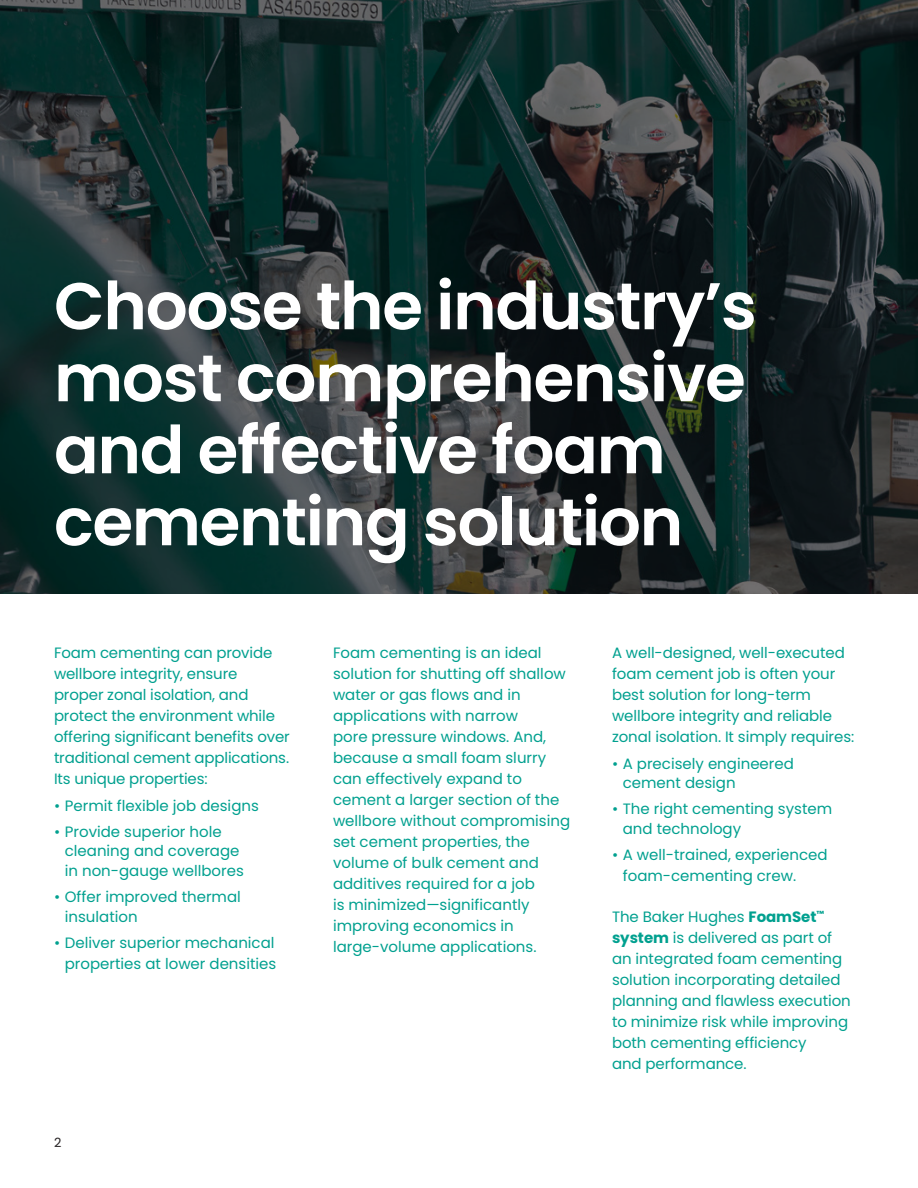
<style>
.page{position:relative;width:918px;height:1188px;background:#fff}
.page>*{position:absolute;margin:0;border:0;box-sizing:border-box;transform-origin:0 0}
._44pt-headline-OFS{font:600 66px/72px "Poppins";letter-spacing:-.02em;color:#fff}
._11pt-body_large_tex{font:15px/21px "Poppins";color:#00a08f}
.t1{font:12.75px "Poppins";color:#231f20}
.s1{font-weight:700}
</style>
<div class="page">
<svg style="left:0;top:0;width:918px;height:594px;background:#1a2d2d"></svg>
<p class="_44pt-headline-OFS" style="left:54px;top:270px;width:704px">Choose the industry’s most comprehensive and effective foam cementing solution</p>
<p class="_11pt-body_large_tex" style="left:54px;top:643px;width:237px">Foam cementing can provide wellbore integrity, ensure proper zonal isolation, and protect the environment while offering significant benefits over traditional cement applications.<br>Its unique properties:</p>
<p class="_11pt-body_large_tex" style="left:54px;top:795px;width:206px">• Permit flexible job designs</p>
<p class="_11pt-body_large_tex" style="left:65px;top:822px;width:181px;line-height:19.5px;text-indent:-11px">• Provide superior hole cleaning and coverage in non-gauge wellbores</p>
<p class="_11pt-body_large_tex" style="left:65px;top:887px;width:178px;line-height:19.5px;text-indent:-11px">• Offer improved thermal insulation</p>
<p class="_11pt-body_large_tex" style="left:54px;top:932px;width:224px;text-align:right">• Deliver superior mechanical properties at lower densities</p>
<p class="t1" style="left:54px;top:1136px;width:9px">2</p>
<p class="_11pt-body_large_tex" style="left:333px;top:643px;width:239px">Foam cementing is an ideal solution for shutting off shallow water or gas flows and in applications with narrow<br>pore pressure windows. And, because a small foam slurry can effectively expand to cement a larger section of the wellbore without compromising set cement properties, the volume of bulk cement and additives required for a job<br>is minimized—significantly improving economics in large-volume applications.</p>
<p class="_11pt-body_large_tex" style="left:612px;top:643px;width:244px">A well-designed, well-executed foam cement job is often your best solution for long-term wellbore integrity and reliable zonal isolation. It simply requires:</p>
<p class="_11pt-body_large_tex" style="left:623px;top:754px;width:173px;line-height:19.5px;text-indent:-11px">• A precisely engineered cement design</p>
<p class="_11pt-body_large_tex" style="left:623px;top:799px;width:211px;line-height:19.5px;text-indent:-11px">• The right cementing system and technology</p>
<p class="_11pt-body_large_tex" style="left:623px;top:844px;width:206px;text-indent:-11px">• A well-trained, experienced foam-cementing crew.</p>
<p class="_11pt-body_large_tex" style="left:612px;top:907px;width:240px">The Baker Hughes <span class="s1">FoamSet</span><sup>™ </sup><span class="s1">system</span> is delivered as part of an integrated foam cementing solution incorporating detailed planning and flawless execution to minimize risk while improving both cementing efficiency<br>and performance.</p>
</div>
